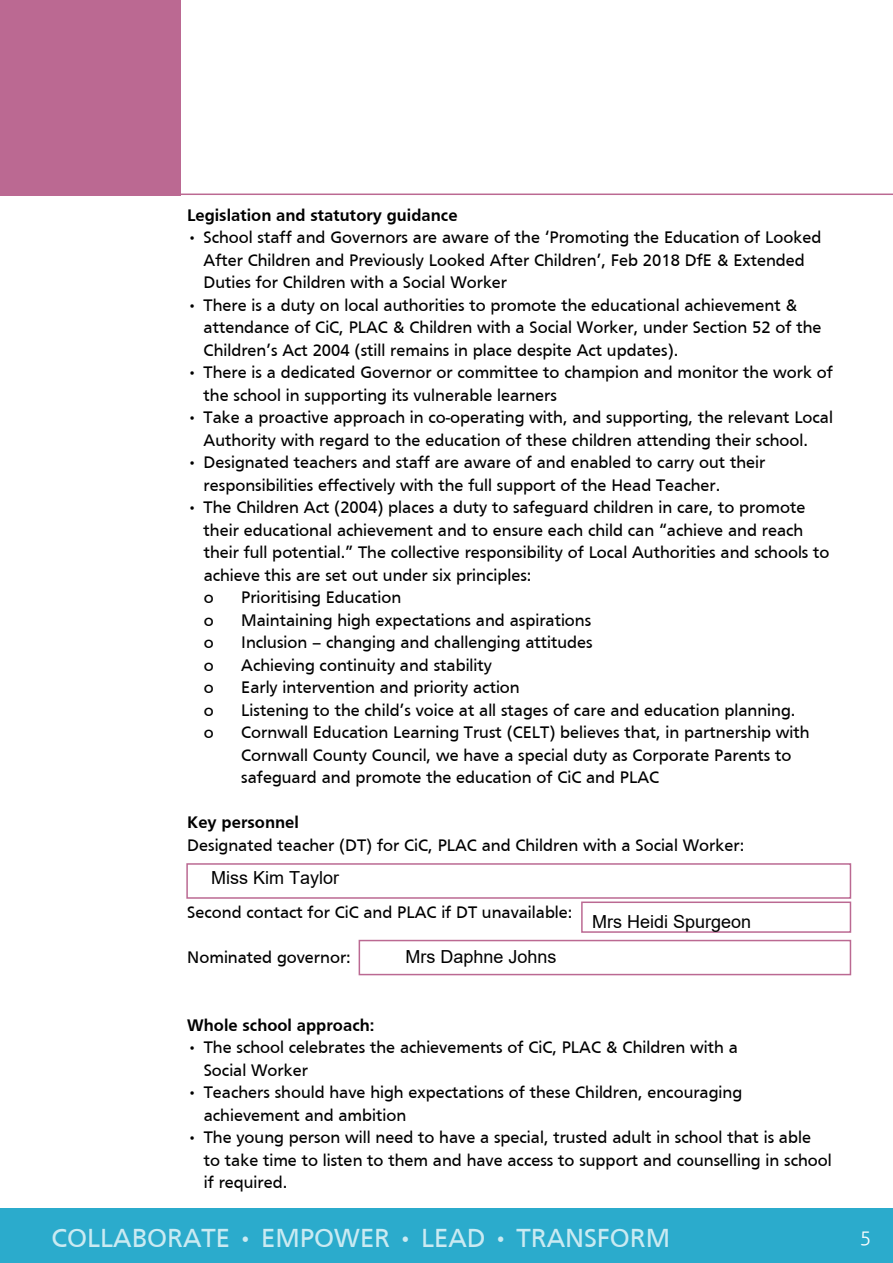
<style>
.page{position:relative;width:893px;height:1263px;background:#fff}
.page>*{position:absolute;margin:0;border:0;box-sizing:border-box;transform-origin:0 0}
.t1{font:27px "Frutiger";color:#caeaf2}
.t2{font:300 19.5px "Aller";color:#fff}
.t3{font:18px "Arial";color:#000}
.t4{font:17.25px/22.5px "Frutiger";color:#000}
.t5{font:700 17.25px "Frutiger";color:#000}
</style>
<div class="page">
<div style="left:0;top:1209px;width:893px;height:54px;background:#2babcc"></div>
<hr style="left:181px;top:194px;width:712px;height:1px;background:#bb6992">
<div style="left:0;top:0;width:180px;height:196px;background:#bb6992"></div>
<div style="left:186px;top:863px;width:665px;height:36px;border:2px solid #bb6992"></div>
<div style="left:581px;top:901px;width:270px;height:32px;border:2px solid #bb6992"></div>
<div style="left:359px;top:940px;width:492px;height:35px;border:2px solid #bb6992"></div>
<p class="t5" style="left:187px;top:205px;width:272px">Legislation and statutory guidance</p>
<p class="t4" style="left:204px;top:226px;width:619px;text-indent:-17px">• School staff and Governors are aware of the ‘Promoting the Education of Looked<br>After Children and Previously Looked After Children’, Feb 2018 DfE &amp; Extended<br>Duties for Children with a Social Worker</p>
<p class="t4" style="left:204px;top:294px;width:619px;text-indent:-17px">• There is a duty on local authorities to promote the educational achievement &amp; attendance of CiC, PLAC &amp; Children with a Social Worker, under Section 52 of the<br>Children’s Act 2004 (still remains in place despite Act updates).</p>
<p class="t4" style="left:204px;top:361px;width:631px;text-indent:-17px">• There is a dedicated Governor or committee to champion and monitor the work of the school in supporting its vulnerable learners</p>
<p class="t4" style="left:187px;top:406px;width:647px;text-align:center">• Take a proactive approach in co-operating with, and supporting, the relevant Local<br>Authority with regard to the education of these children attending their school.</p>
<p class="t4" style="left:204px;top:451px;width:563px;text-indent:-17px">• Designated teachers and staff are aware of and enabled to carry out their responsibilities effectively with the full support of the Head Teacher.</p>
<p class="t4" style="left:204px;top:496px;width:627px;text-indent:-17px">• The Children Act (2004) places a duty to safeguard children in care, to promote their educational achievement and to ensure each child can “achieve and reach their full potential.” The collective responsibility of Local Authorities and schools to achieve this are set out under six principles:<br>o</p>
<p class="t4" style="left:241px;top:586px;width:162px">Prioritising Education</p>
<p class="t4" style="left:204px;top:609px;width:11px">o</p>
<p class="t4" style="left:241px;top:609px;width:352px">Maintaining high expectations and aspirations</p>
<p class="t4" style="left:204px;top:631px;width:11px">o</p>
<p class="t4" style="left:241px;top:631px;width:353px">Inclusion – changing and challenging attitudes</p>
<p class="t4" style="left:204px;top:654px;width:11px">o</p>
<p class="t4" style="left:241px;top:654px;width:252px">Achieving continuity and stability</p>
<p class="t4" style="left:204px;top:676px;width:11px">o</p>
<p class="t4" style="left:241px;top:676px;width:280px">Early intervention and priority action</p>
<p class="t4" style="left:204px;top:699px;width:11px">o</p>
<p class="t4" style="left:241px;top:699px;width:556px">Listening to the child’s voice at all stages of care and education planning.</p>
<p class="t4" style="left:204px;top:721px;width:11px">o</p>
<p class="t4" style="left:241px;top:721px;width:570px">Cornwall Education Learning Trust (CELT) believes that, in partnership with<br>Cornwall County Council, we have a special duty as Corporate Parents to safeguard and promote the education of CiC and PLAC</p>
<p class="t5" style="left:187px;top:812px;width:113px">Key personnel</p>
<p class="t4" style="left:187px;top:833px;width:558px">Designated teacher (DT) for CiC, PLAC and Children with a Social Worker:</p>
<p class="t3" style="left:211px;top:865px;width:129px">Miss Kim Taylor</p>
<p class="t4" style="left:187px;top:901px;width:387px">Second contact for CiC and PLAC if DT unavailable:</p>
<p class="t4" style="left:187px;top:946px;width:165px">Nominated governor:</p>
<p class="t3" style="left:405px;top:945px;width:153px">Mrs Daphne Johns</p>
<p class="t3" style="left:592px;top:909px;width:161px">Mrs Heidi Spurgeon</p>
<p class="t5" style="left:187px;top:1015px;width:189px">Whole school approach:</p>
<p class="t4" style="left:204px;top:1036px;width:536px;text-indent:-17px">• The school celebrates the achievements of CiC, PLAC &amp; Children with a<br>Social Worker</p>
<p class="t4" style="left:204px;top:1081px;width:540px;text-indent:-17px">• Teachers should have high expectations of these Children, encouraging achievement and ambition</p>
<p class="t4" style="left:204px;top:1126px;width:629px;text-indent:-17px">• The young person will need to have a special, trusted adult in school that is able<br>to take time to listen to them and have access to support and counselling in school if required.</p>
<h1 class="t1" style="left:52px;top:1222px;width:620px">COLLABORATE • EMPOWER • LEAD • TRANSFORM</h1>
<p class="t2" style="left:860px;top:1225px;width:13px">5</p>
</div>
